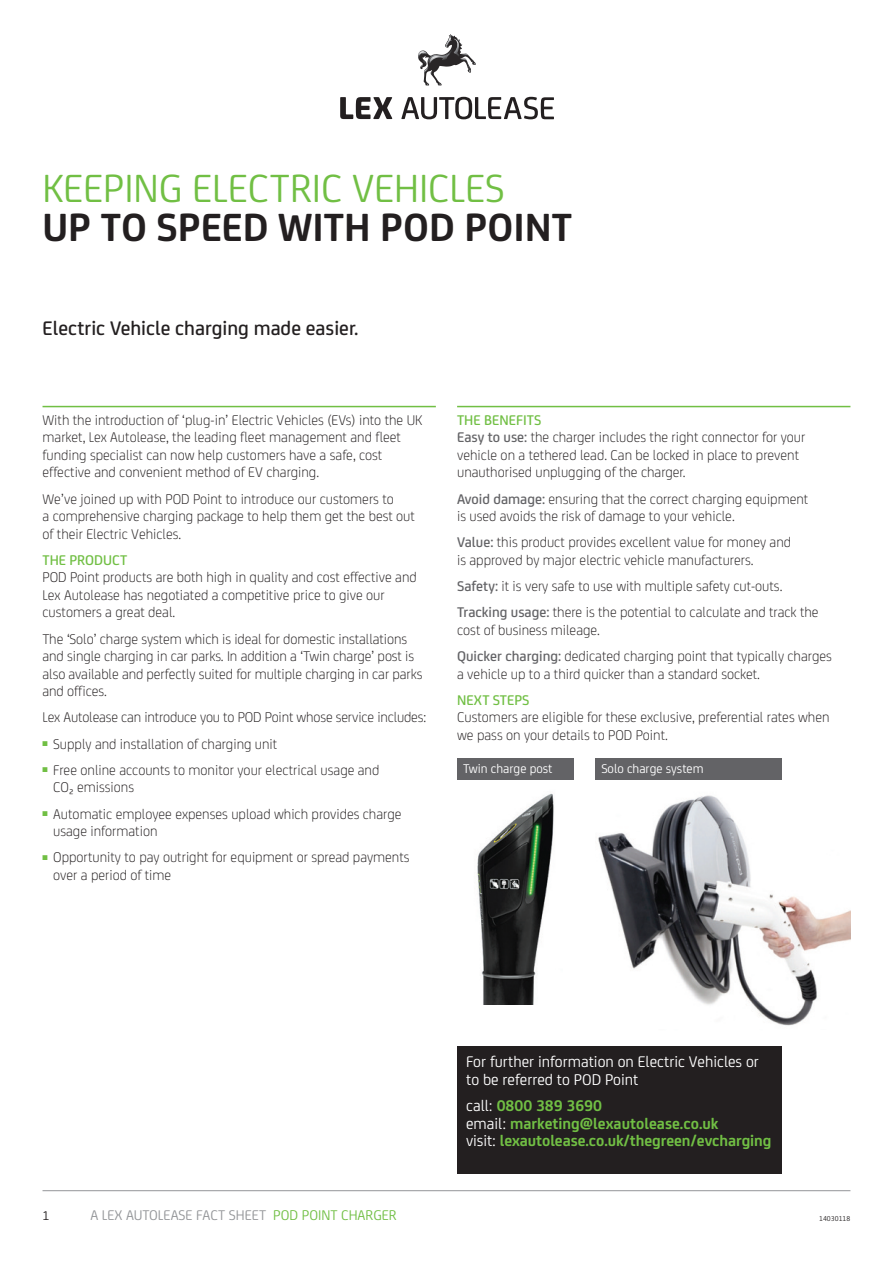
<style>
.page{position:relative;width:893px;height:1263px;background:#fff}
.page>*{position:absolute;margin:0;border:0;box-sizing:border-box;transform-origin:0 0}
.t1{font:42px "Lex Joey";color:#71bf44}
.t2{font:700 42px "Lex Joey";color:#231f20}
.t3{font:500 21px "Lex Joey";color:#231f20}
.t4{font:700 16.5px/17.5px "Lex Joey";color:#71bf44}
.t5{font:16.5px/17.5px "Lex Joey";color:#fff}
.t6{font:300 15px/17.5px "Lex Joey";color:#231f20}
.t7{font:15px "Lex Joey";color:#939598}
.t8{font:500 15px "Lex Joey";color:#71bf44}
.t9{font:13.5px "Lex Joey";color:#fff}
.t10{font:13.5px "Lex Joey";color:#231f20}
.t11{font:7.5px "Lex Joey";color:#231f20}
.t12{font:6.9px "Zapf Dingbats ITC";color:#71bf44}
.s1{font-weight:500;color:#71bf44}
.s2{font-weight:500;color:#636366}
.s3{font-weight:400;color:#fff}
.s4{color:#71bf44}
</style>
<div class="page">
<img style="left:598px;top:795px;width:252px;height:231px">
<img style="left:477px;top:793px;width:77px;height:211px">
<hr style="left:43px;top:1190px;width:807px;height:1px;background:#939598">
<svg style="left:340px;top:97px;width:214px;height:22px"></svg>
<img style="left:418px;top:34px;width:58px;height:51px">
<svg style="left:419px;top:51px;width:7px;height:5px"></svg>
<img style="left:453px;top:39px;width:7px;height:20px">
<svg style="left:446px;top:38px;width:6px;height:8px"></svg>
<svg style="left:469px;top:63px;width:6px;height:9px"></svg>
<img style="left:429px;top:54px;width:21px;height:10px">
<hr style="left:43px;top:406px;width:393px;height:1px;background:#71bf44">
<hr style="left:457px;top:406px;width:393px;height:1px;background:#71bf44">
<div style="left:457px;top:1046px;width:324px;height:128px;background:#231f20"></div>
<div style="left:457px;top:759px;width:117px;height:21px;background:#636366"></div>
<div style="left:595px;top:759px;width:186px;height:21px;background:#636366"></div>
<h1 class="t1" style="left:43px;top:173px;width:464px">KEEPING ELECTRIC VEHICLES</h1>
<h1 class="t2" style="left:43px;top:212px;width:531px">UP TO SPEED WITH POD POINT</h1>
<h2 class="t3" style="left:43px;top:320px;width:317px">Electric Vehicle charging made easier.</h2>
<p class="t6" style="left:43px;top:412px;width:381px">With the introduction of ‘plug-in’ Electric Vehicles (EVs) into the UK market, Lex Autolease, the leading fleet management and fleet funding specialist can now help customers have a safe, cost effective and convenient method of EV charging.</p>
<p class="t6" style="left:43px;top:491px;width:374px">We’ve joined up with POD Point to introduce our customers to<br>a comprehensive charging package to help them get the best out of their Electric Vehicles.</p>
<p class="t8" style="left:43px;top:555px;width:86px">THE PRODUCT</p>
<p class="t6" style="left:43px;top:570px;width:376px">POD Point products are both high in quality and cost effective and<br>Lex Autolease has negotiated a competitive price to give our customers a great deal.</p>
<p class="t6" style="left:43px;top:631px;width:381px">The ‘Solo’ charge system which is ideal for domestic installations and single charging in car parks. In addition a ‘Twin charge’ post is also available and perfectly suited for multiple charging in car parks and offices.</p>
<p class="t6" style="left:53px;top:705px;width:374px;line-height:26.2px;text-indent:-11px">Lex Autolease can introduce you to POD Point whose service includes:<br>Supply and installation of charging unit<br>Free online accounts to monitor your electrical usage and</p>
<p class="t6" style="left:53px;top:780px;width:17px">CO</p>
<p class="t6" style="left:69px;top:789px;width:6px">²</p>
<p class="t12" style="left:43px;top:740px;width:7px">■</p>
<p class="t12" style="left:43px;top:766px;width:7px">■</p>
<p class="t12" style="left:43px;top:810px;width:7px">■</p>
<p class="t12" style="left:43px;top:853px;width:7px">■</p>
<p class="t6" style="left:53px;top:775px;width:350px;line-height:26.2px;text-indent:24px">emissions<br>Automatic employee expenses upload which provides charge</p>
<p class="t6" style="left:53px;top:819px;width:358px;line-height:26.2px">usage information<br>Opportunity to pay outright for equipment or spread payments</p>
<p class="t6" style="left:53px;top:867px;width:120px">over a period of time</p>
<p class="t6" style="left:457px;top:412px;width:350px"><span class="s1">THE BENEFITS<br></span><span class="s2">Easy to use:</span> the charger includes the right connector for your vehicle on a tethered lead. Can be locked in place to prevent unauthorised unplugging of the charger.</p>
<p class="t6" style="left:457px;top:491px;width:353px"><span class="s2">Avoid damage:</span> ensuring that the correct charging equipment is used avoids the risk of damage to your vehicle.</p>
<p class="t6" style="left:457px;top:535px;width:335px"><span class="s2">Value:</span> this product provides excellent value for money and is approved by major electric vehicle manufacturers.</p>
<p class="t6" style="left:457px;top:574px;width:363px;line-height:26.2px"><span class="s2">Safety:</span> it is very safe to use with multiple safety cut-outs.<br><span class="s2">Tracking usage:</span> there is the potential to calculate and track the</p>
<p class="t6" style="left:457px;top:618px;width:376px;line-height:26.2px">cost of business mileage.<br><span class="s2">Quicker charging:</span> dedicated charging point that typically charges</p>
<p class="t6" style="left:457px;top:666px;width:304px">a vehicle up to a third quicker than a standard socket.</p>
<p class="t8" style="left:457px;top:695px;width:74px">NEXT STEPS</p>
<p class="t6" style="left:457px;top:710px;width:374px">Customers are eligible for these exclusive, preferential rates when we pass on your details to POD Point.</p>
<p class="t9" style="left:463px;top:764px;width:91px">Twin charge post</p>
<p class="t9" style="left:601px;top:764px;width:104px">Solo charge system</p>
<p class="t5" style="left:466px;top:1054px;width:294px">For further information on Electric Vehicles or to be referred to POD Point</p>
<p class="t4" style="left:466px;top:1098px;width:307px"><span class="s3">call:</span> 0800 389 3690<br><span class="s3">email:</span> marketing@lexautolease.co.uk<br><span class="s3">visit:</span> lexautolease.co.uk/thegreen/evcharging</p>
<p class="t10" style="left:43px;top:1211px;width:9px">1</p>
<p class="t7" style="left:90px;top:1210px;width:308px">A LEX AUTOLEASE FACT SHEET <span class="s4">POD POINT CHARGER</span></p>
<p class="t11" style="left:819px;top:1215px;width:33px">14030118</p>
</div>
